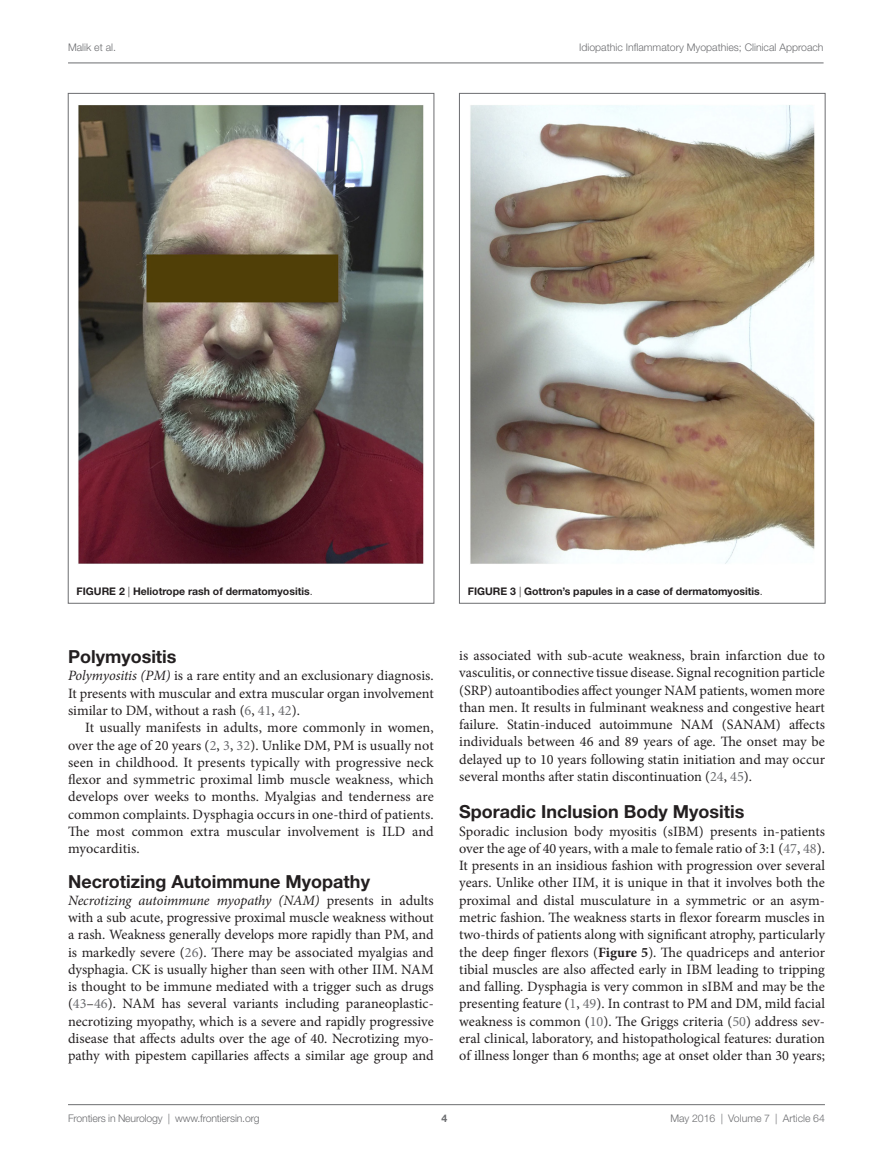
<style>
.page{position:relative;width:893px;height:1170px;background:#fff}
.page>*{position:absolute;margin:0;border:0;box-sizing:border-box;transform-origin:0 0}
.t1{font:700 18px "Helvetica Neue LT Std";color:#231f20}
.t2{font:14.25px/17.2px "Minion Pro";color:#231f20;text-align:justify}
.t3{font:300 10.5px "Helvetica Neue LT Std";color:#6c6d70}
.t4{font:700 10.5px "Helvetica Neue LT Std";color:#231f20}
.t5{font:700 10.5px "Helvetica Neue LT Std";color:#6c6d70}
.s1{font-weight:300}
.s2{font-style:italic}
.s3{color:#6c6d70}
.s4{font-weight:700}
</style>
<div class="page">
<img style="left:470px;top:105px;width:345px;height:459px">
<img style="left:78px;top:105px;width:346px;height:459px">
<hr style="left:68px;top:63px;width:756px;height:1px;background:#6c6d70">
<hr style="left:68px;top:1104px;width:757px;height:1px;background:#6c6d70">
<p class="t3" style="left:68px;top:41px;width:50px">Malik et al.</p>
<p class="t3" style="left:579px;top:41px;width:246px">Idiopathic Inflammatory Myopathies; Clinical Approach</p>
<p class="t4" style="left:77px;top:584px;width:237px">FIGURE 2 <span class="s1">|</span> Heliotrope rash of dermatomyositis<span class="s1">.</span></p>
<p class="t4" style="left:468px;top:584px;width:296px">FIGURE 3 <span class="s1">|</span> Gottron’s papules in a case of dermatomyositis<span class="s1">.</span></p>
<p class="t1" style="left:68px;top:645px;width:110px">Polymyositis</p>
<p class="t2" style="left:68px;top:667px;width:367px"><span class="s2">Polymyositis (PM)</span> is a rare entity and an exclusionary diagnosis.<br>It presents with muscular and extra muscular organ involvement similar to DM, without a rash (<span class="s3">6</span>, <span class="s3">41</span>, <span class="s3">42</span>).</p>
<p class="t2" style="left:68px;top:719px;width:367px;text-indent:17px">It usually manifests in adults, more commonly in women, over the age of 20 years (<span class="s3">2</span>, <span class="s3">3</span>, <span class="s3">32</span>). Unlike DM, PM is usually not seen in childhood. It presents typically with progressive neck flexor and symmetric proximal limb muscle weakness, which develops over weeks to months. Myalgias and tenderness are common complaints. Dysphagia occurs in one-third of patients.<br>The most common extra muscular involvement is ILD and myocarditis.</p>
<p class="t1" style="left:68px;top:870px;width:303px">Necrotizing Autoimmune Myopathy</p>
<p class="t2" style="left:68px;top:891px;width:367px"><span class="s2">Necrotizing autoimmune myopathy (NAM)</span> presents in adults with a sub acute, progressive proximal muscle weakness without a rash. Weakness generally develops more rapidly than PM, and is markedly severe (<span class="s3">26</span>). There may be associated myalgias and dysphagia. CK is usually higher than seen with other IIM. NAM is thought to be immune mediated with a trigger such as drugs (<span class="s3">43</span>–<span class="s3">46</span>). NAM has several variants including paraneoplastic&shy;necrotizing myopathy, which is a severe and rapidly progressive disease that affects adults over the age of 40. Necrotizing myo&shy;pathy with pipestem capillaries affects a similar age group and</p>
<p class="t2" style="left:459px;top:647px;width:367px">is associated with sub-acute weakness, brain infarction due to vasculitis, or connective tissue disease. Signal recognition particle (SRP) autoantibodies affect younger NAM patients, women more than men. It results in fulminant weakness and congestive heart failure. Statin-induced autoimmune NAM (SANAM) affects individuals between 46 and 89 years of age. The onset may be delayed up to 10 years following statin initiation and may occur several months after statin discontinuation (<span class="s3">24</span>, <span class="s3">45</span>).</p>
<p class="t1" style="left:459px;top:800px;width:287px">Sporadic Inclusion Body Myositis</p>
<p class="t2" style="left:459px;top:822px;width:367px">Sporadic inclusion body myositis (sIBM) presents in-patients over the age of 40 years, with a male to female ratio of 3:1 (<span class="s3">47</span>, <span class="s3">48</span>).<br>It presents in an insidious fashion with progression over several years. Unlike other IIM, it is unique in that it involves both the proximal and distal musculature in a symmetric or an asym&shy;metric fashion. The weakness starts in flexor forearm muscles in two-thirds of patients along with significant atrophy, particularly the deep finger flexors (<span class="s4">Figure 5</span>). The quadriceps and anterior tibial muscles are also affected early in IBM leading to tripping and falling. Dysphagia is very common in sIBM and may be the presenting feature (<span class="s3">1</span>, <span class="s3">49</span>). In contrast to PM and DM, mild facial weakness is common (<span class="s3">10</span>). The Griggs criteria (<span class="s3">50</span>) address sev&shy;eral clinical, laboratory, and histopathological features: duration of illness longer than 6 months; age at onset older than 30 years;</p>
<p class="t3" style="left:68px;top:1111px;width:193px">Frontiers in Neurology | www.frontiersin.org</p>
<p class="t3" style="left:670px;top:1111px;width:156px">May 2016 | Volume 7 | Article 64</p>
<p class="t5" style="left:441px;top:1111px;width:7px">4</p>
</div>
